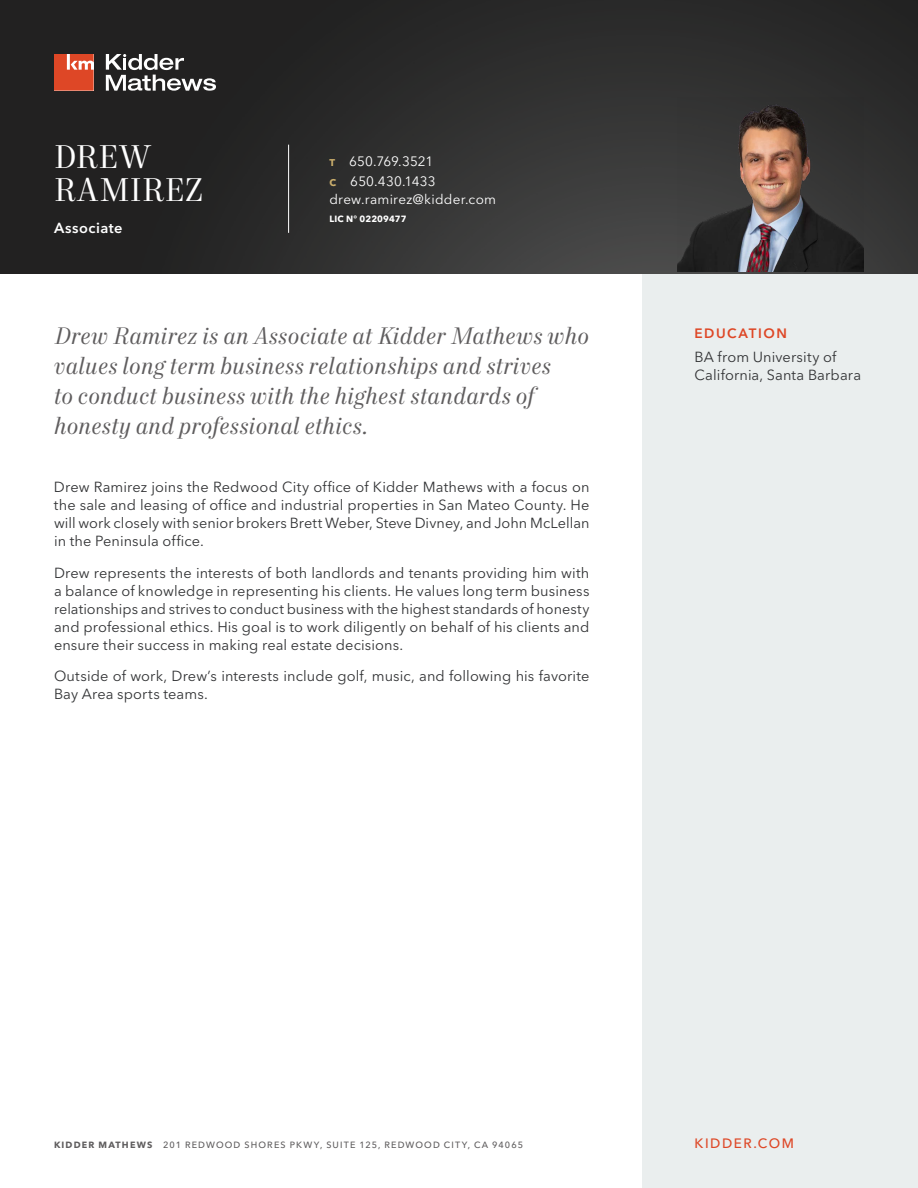
<style>
.page{position:relative;width:918px;height:1188px;background:#fff}
.page>*{position:absolute;margin:0;border:0;box-sizing:border-box;transform-origin:0 0}
.t1{font:33px/33px "Mort Modern 08";letter-spacing:.01em;color:#fff}
.t2{font:italic 24px/30px "Mort Modern 08";letter-spacing:.01em;color:#5f5d5e}
.t3{font:14.55px/18px "Avenir Next LT Pro";letter-spacing:.005em;color:#323335}
.t4{font:600 14.55px "Avenir Next LT Pro";letter-spacing:.035em;color:#fff}
.t5{font:13.5px/19.8px "Avenir Next LT Pro";letter-spacing:.015em;color:#fff}
.t6{font:500 13.5px "Avenir Next LT Pro";letter-spacing:.11em;color:#de4726}
.t7{font:600 13.5px "Avenir Next LT Pro";letter-spacing:.115em;color:#de4726}
.t8{font:500 9px "Avenir Next LT Pro";letter-spacing:.125em;color:#5f5d5e}
.t9{font:700 9px "Avenir Next LT Pro";letter-spacing:.015em;color:#fff}
.s1{font-weight:700;font-size:9.75px;color:#cbae6c}
.s2{font-weight:700}
</style>
<div class="page">
<div style="left:642px;top:273px;width:276px;height:915px;background:#eaeeee"></div>
<img style="left:0;top:0;width:918px;height:273px">
<img style="left:677px;top:97px;width:187px;height:175px">
<hr style="left:288px;top:145px;width:1px;height:88px;background:#fff">
<svg style="left:106px;top:54px;width:110px;height:37px"></svg>
<svg style="left:54px;top:54px;width:40px;height:37px"></svg>
<h1 class="t1" style="left:54px;top:142px;width:151px">DREW<br>RAMIREZ</h1>
<p class="t5" style="left:329px;top:151px;width:108px"><span class="s1">T</span> 650.769.3521<br><span class="s1">C</span> 650.430.1433</p>
<p class="t5" style="left:329px;top:189px;width:168px">drew.ramirez@kidder.com</p>
<p class="t9" style="left:329px;top:213px;width:79px">LIC N° 02209477</p>
<p class="t4" style="left:54px;top:219px;width:70px">Associate</p>
<h2 class="t2" style="left:54px;top:323px;width:537px">Drew Ramirez is an Associate at Kidder Mathews who values long term business relationships and strives<br>to conduct business with the highest standards of honesty and professional ethics.</h2>
<p class="t3" style="left:54px;top:478px;width:537px;text-align:justify">Drew Ramirez joins the Redwood City office of Kidder Mathews with a focus on the sale and leasing of office and industrial properties in San Mateo County. He will work closely with senior brokers Brett Weber, Steve Divney, and John McLellan in the Peninsula office.</p>
<p class="t3" style="left:54px;top:564px;width:537px;text-align:justify">Drew represents the interests of both landlords and tenants providing him with a balance of knowledge in representing his clients. He values long term business relationships and strives to conduct business with the highest standards of honesty and professional ethics. His goal is to work diligently on behalf of his clients and ensure their success in making real estate decisions.</p>
<p class="t3" style="left:54px;top:667px;width:537px">Outside of work, Drew’s interests include golf, music, and following his favorite<br>Bay Area sports teams.</p>
<p class="t7" style="left:694px;top:325px;width:94px">EDUCATION</p>
<p class="t3" style="left:694px;top:348px;width:168px">BA from University of<br>California, Santa Barbara</p>
<p class="t8" style="left:54px;top:1139px;width:471px"><span class="s2">KIDDER MATHEWS</span> 201 REDWOOD SHORES PKWY, SUITE 125, REDWOOD CITY, CA 94065</p>
<p class="t6" style="left:694px;top:1135px;width:101px">KIDDER.COM</p>
</div>
